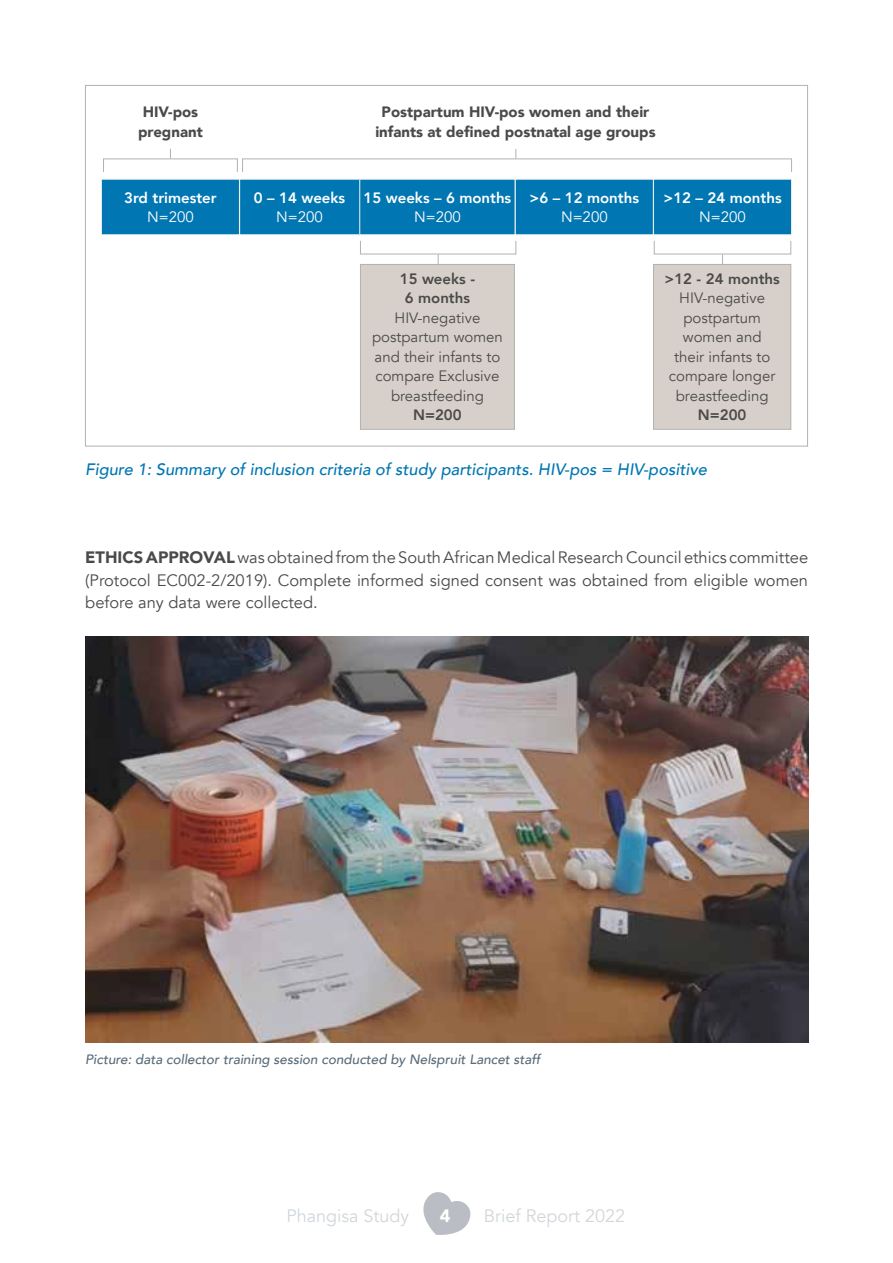
<style>
.page{position:relative;width:893px;height:1263px;background:#fff}
.page>*{position:absolute;margin:0;border:0;box-sizing:border-box;transform-origin:0 0}
.t1{font:18px "Avenir";color:#d2d7db}
.t2{font:900 18px "Avenir";color:#fff}
.t3{font:16.5px/22.5px "Avenir";color:#4a4a49;text-align:justify}
.t4{font:italic 500 16.5px "Avenir";color:#0077b3}
.t5{font:15px/19.5px "Avenir";color:#4a4a49;text-align:center}
.t6{font:900 15px/19.5px "Avenir";color:#4a4a49;text-align:center}
.t7{font:800 15px "Avenir";color:#fff}
.t8{font:800 15px/19.5px "Avenir";color:#4a4a49;text-align:center}
.t9{font:15px "Avenir";color:#fff}
.t10{font:italic 500 13.5px "Avenir";color:#586b7a}
.s1{font-weight:900}
</style>
<div class="page">
<svg style="left:423px;top:1192px;width:48px;height:43px"></svg>
<img style="left:85px;top:636px;width:723px;height:407px">
<div style="left:101px;top:179px;width:138px;height:56px;background:#0077b3"></div>
<div style="left:101px;top:179px;width:139px;height:56px;border:1px solid #f0f0f0"></div>
<div style="left:240px;top:179px;width:120px;height:56px;background:#0077b3"></div>
<div style="left:239px;top:179px;width:121px;height:56px;border:1px solid #f0f0f0"></div>
<div style="left:360px;top:179px;width:155px;height:56px;background:#0077b3"></div>
<div style="left:359px;top:179px;width:156px;height:56px;border:1px solid #f0f0f0"></div>
<div style="left:515px;top:179px;width:138px;height:56px;background:#0077b3"></div>
<div style="left:515px;top:179px;width:139px;height:56px;border:1px solid #f0f0f0"></div>
<div style="left:360px;top:264px;width:154px;height:165px;background:#d7d0ca"></div>
<div style="left:360px;top:264px;width:155px;height:166px;border:1px solid #b3b2b2"></div>
<div style="left:653px;top:264px;width:138px;height:165px;background:#d7d0ca"></div>
<div style="left:653px;top:264px;width:138px;height:166px;border:1px solid #b3b2b2"></div>
<div style="left:653px;top:179px;width:138px;height:56px;background:#0077b3"></div>
<div style="left:653px;top:179px;width:139px;height:56px;border:1px solid #f0f0f0"></div>
<div style="left:103px;top:158px;width:135px;height:14px;border:1px solid #b3b2b2"></div>
<div style="left:360px;top:240px;width:156px;height:14px;border:1px solid #b3b2b2"></div>
<div style="left:654px;top:240px;width:137px;height:14px;border:1px solid #b3b2b2"></div>
<div style="left:242px;top:158px;width:550px;height:14px;border:1px solid #b3b2b2"></div>
<p class="t6" style="left:138px;top:102px;width:66px">HIV-pos pregnant</p>
<p class="t7" style="left:124px;top:186px;width:94px">3rd trimester</p>
<p class="t9" style="left:147px;top:208px;width:48px">N=200</p>
<p class="t6" style="left:375px;top:102px;width:282px">Postpartum HIV-pos women and their infants at defined postnatal age groups</p>
<p class="t7" style="left:254px;top:186px;width:93px">0 – 14 weeks</p>
<p class="t9" style="left:276px;top:208px;width:48px">N=200</p>
<p class="t7" style="left:364px;top:186px;width:149px">15 weeks – 6 months</p>
<p class="t9" style="left:414px;top:208px;width:48px">N=200</p>
<p class="t7" style="left:530px;top:186px;width:111px">&gt;6 – 12 months</p>
<p class="t9" style="left:561px;top:208px;width:48px">N=200</p>
<p class="t8" style="left:400px;top:269px;width:77px">15 weeks -<br>6 months</p>
<p class="t5" style="left:372px;top:308px;width:132px">HIV-negative postpartum women and their infants to compare Exclusive breastfeeding</p>
<p class="t8" style="left:413px;top:405px;width:50px">N=200</p>
<p class="t7" style="left:663px;top:186px;width:120px">&gt;12 – 24 months</p>
<p class="t9" style="left:699px;top:208px;width:48px">N=200</p>
<p class="t8" style="left:664px;top:269px;width:117px">&gt;12 - 24 months</p>
<p class="t5" style="left:669px;top:289px;width:108px">HIV-negative postpartum women and their infants to compare longer breastfeeding</p>
<p class="t8" style="left:698px;top:405px;width:50px">N=200</p>
<p class="t4" style="left:85px;top:460px;width:623px">Figure 1: Summary of inclusion criteria of study participants. HIV-pos = HIV-positive</p>
<p class="t3" style="left:85px;top:546px;width:724px"><span class="s1">ETHICS APPROVAL</span> was obtained from the South African Medical Research Council ethics committee (Protocol EC002-2/2019). Complete informed signed consent was obtained from eligible women before any data were collected.</p>
<p class="t10" style="left:85px;top:1051px;width:457px">Picture: data collector training session conducted by Nelspruit Lancet staff</p>
<p class="t1" style="left:286px;top:1205px;width:124px">Phangisa Study</p>
<p class="t1" style="left:484px;top:1205px;width:143px">Brief Report 2022</p>
<p class="t2" style="left:440px;top:1200px;width:12px">4</p>
</div>
